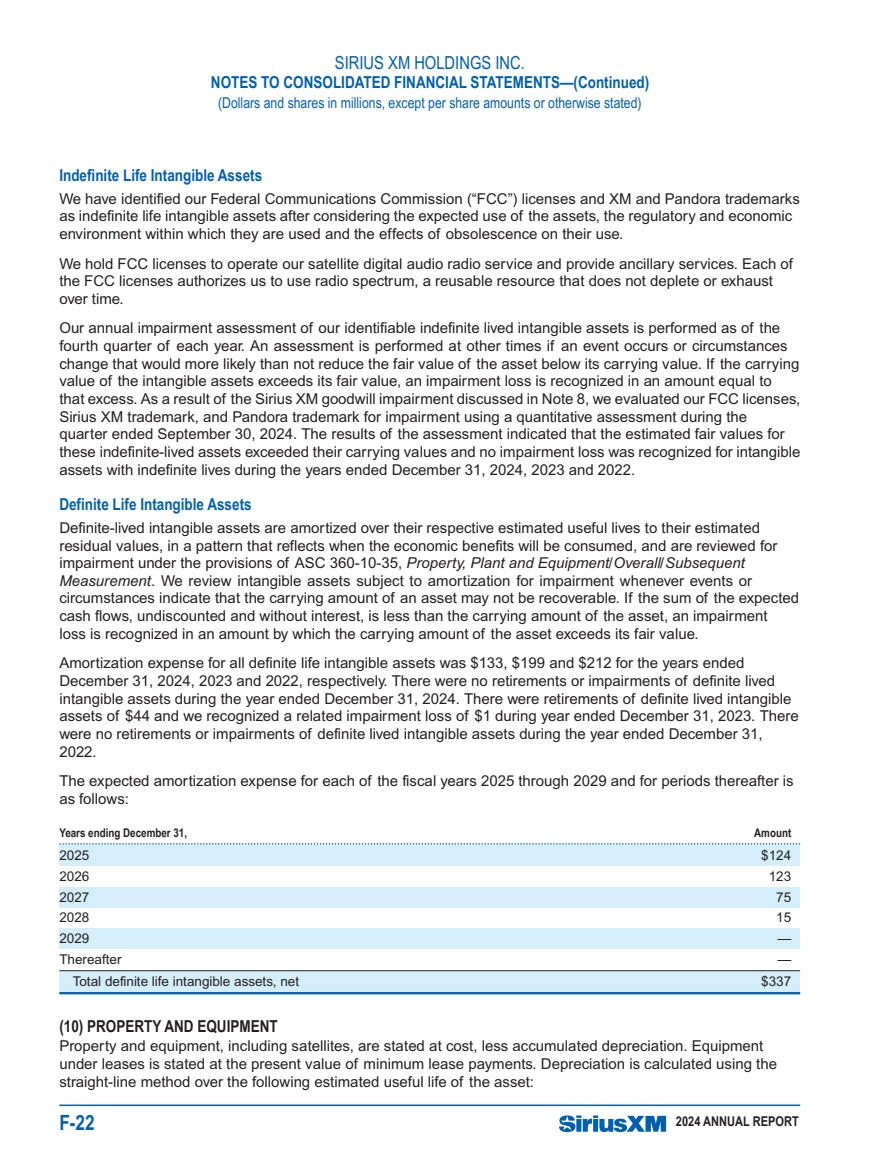
<style>
.page{position:relative;width:891px;height:1161px;background:#fff}
.page>*{position:absolute;margin:0;border:0;box-sizing:border-box;transform-origin:0 0}
.t1{font:700 21px "Nbrlkd Arial Narrow";color:#0160ad}
.t2{font:18px "Wxffjl Arial Narrow";color:#0160ad}
.t3{font:700 16.5px "Nbrlkd Arial Narrow";color:#0160ad}
.t4{font:700 16.5px "Nbrlkd Arial Narrow";color:#231f20}
.t5{font:15px/17.7px "Xltspm Arial MT Pro";color:#231f20}
.t6{font:italic 15px "Fbhmlb Arial MT Pro";color:#231f20}
.t7{font:15px "Wxffjl Arial Narrow";color:#0160ad}
.t8{font:13.5px "Xltspm Arial MT Pro";color:#231f20}
.t9{font:700 13.5px "Nbrlkd Arial Narrow";color:#231f20}
.t10{font:700 12px "Nbrlkd Arial Narrow";color:#231f20}
.s1{font-family:"Xltspm Arial MT Pro";font-style:normal}
.s2{font-family:"Fbhmlb Arial MT Pro";font-style:italic}
</style>
<div class="page">
<div style="left:59px;top:844px;width:741px;height:22px;background:#d4effb"></div>
<div style="left:59px;top:887px;width:741px;height:20px;background:#d4effb"></div>
<div style="left:59px;top:928px;width:741px;height:21px;background:#d4effb"></div>
<div style="left:59px;top:971px;width:741px;height:23px;background:#d4effb"></div>
<svg style="left:59px;top:843px;width:741px;height:2px"></svg>
<hr style="left:59px;top:970px;width:741px;height:1px;background:#231f20">
<hr style="left:59px;top:992px;width:741px;height:2px;background:#0160ad">
<hr style="left:59px;top:1105px;width:741px;height:1px;background:#0160ad">
<svg style="left:559px;top:1115px;width:107px;height:17px"></svg>
<p class="t2" style="left:335px;top:52px;width:191px">SIRIUS XM HOLDINGS INC.</p>
<p class="t3" style="left:211px;top:73px;width:440px">NOTES TO CONSOLIDATED FINANCIAL STATEMENTS—(Continued)</p>
<p class="t7" style="left:218px;top:94px;width:425px">(Dollars and shares in millions, except per share amounts or otherwise stated)</p>
<p class="t3" style="left:59px;top:166px;width:204px">Indefinite Life Intangible Assets</p>
<p class="t5" style="left:59px;top:191px;width:742px">We have identified our Federal Communications Commission (“FCC”) licenses and XM and Pandora trademarks as indefinite life intangible assets after considering the expected use of the assets, the regulatory and economic environment within which they are used and the effects of obsolescence on their use.</p>
<p class="t5" style="left:59px;top:256px;width:735px">We hold FCC licenses to operate our satellite digital audio radio service and provide ancillary services. Each of the FCC licenses authorizes us to use radio spectrum, a reusable resource that does not deplete or exhaust over time.</p>
<p class="t5" style="left:59px;top:321px;width:743px">Our annual impairment assessment of our identifiable indefinite lived intangible assets is performed as of the fourth quarter of each year. An assessment is performed at other times if an event occurs or circumstances change that would more likely than not reduce the fair value of the asset below its carrying value. If the carrying value of the intangible assets exceeds its fair value, an impairment loss is recognized in an amount equal to that excess. As a result of the Sirius XM goodwill impairment discussed in Note 8, we evaluated our FCC licenses, Sirius XM trademark, and Pandora trademark for impairment using a quantitative assessment during the<br>quarter ended September 30, 2024. The results of the assessment indicated that the estimated fair values for these indefinite-lived assets exceeded their carrying values and no impairment loss was recognized for intangible assets with indefinite lives during the years ended December 31, 2024, 2023 and 2022.</p>
<p class="t3" style="left:59px;top:495px;width:194px">Definite Life Intangible Assets</p>
<p class="t5" style="left:59px;top:520px;width:719px">Definite-lived intangible assets are amortized over their respective estimated useful lives to their estimated residual values, in a pattern that reflects when the economic benefits will be consumed, and are reviewed for</p>
<p class="t6" style="left:59px;top:558px;width:687px"><span class="s1">impairment under the provisions of ASC 360-10-35,</span> Property, Plant and Equipment/Overall/Subsequent</p>
<p class="t5" style="left:59px;top:573px;width:741px"><span class="s2">Measurement</span>. We review intangible assets subject to amortization for impairment whenever events or circumstances indicate that the carrying amount of an asset may not be recoverable. If the sum of the expected cash flows, undiscounted and without interest, is less than the carrying amount of the asset, an impairment<br>loss is recognized in an amount by which the carrying amount of the asset exceeds its fair value.</p>
<p class="t5" style="left:59px;top:656px;width:741px">Amortization expense for all definite life intangible assets was $133, $199 and $212 for the years ended December 31, 2024, 2023 and 2022, respectively. There were no retirements or impairments of definite lived intangible assets during the year ended December 31, 2024. There were retirements of definite lived intangible assets of $44 and we recognized a related impairment loss of $1 during year ended December 31, 2023. There were no retirements or impairments of definite lived intangible assets during the year ended December 31, 2022.</p>
<p class="t5" style="left:59px;top:774px;width:736px">The expected amortization expense for each of the fiscal years 2025 through 2029 and for periods thereafter is as follows:</p>
<p class="t10" style="left:59px;top:826px;width:129px">Years ending December 31,</p>
<p class="t10" style="left:754px;top:826px;width:39px">Amount</p>
<p class="t8" style="left:59px;top:850px;width:31px">2025</p>
<p class="t8" style="left:761px;top:850px;width:31px">$124</p>
<p class="t8" style="left:59px;top:871px;width:31px">2026</p>
<p class="t8" style="left:769px;top:871px;width:24px">123</p>
<p class="t8" style="left:59px;top:892px;width:31px">2027</p>
<p class="t8" style="left:776px;top:892px;width:16px">75</p>
<p class="t8" style="left:59px;top:913px;width:31px">2028</p>
<p class="t8" style="left:776px;top:913px;width:16px">15</p>
<p class="t8" style="left:59px;top:934px;width:31px">2029</p>
<p class="t8" style="left:778px;top:934px;width:15px">—</p>
<p class="t8" style="left:59px;top:955px;width:64px">Thereafter</p>
<p class="t8" style="left:778px;top:955px;width:15px">—</p>
<p class="t8" style="left:73px;top:977px;width:228px">Total definite life intangible assets, net</p>
<p class="t8" style="left:761px;top:977px;width:31px">$337</p>
<p class="t4" style="left:59px;top:1016px;width:220px">(10) PROPERTY AND EQUIPMENT</p>
<p class="t5" style="left:59px;top:1038px;width:719px">Property and equipment, including satellites, are stated at cost, less accumulated depreciation. Equipment under leases is stated at the present value of minimum lease payments. Depreciation is calculated using the straight-line method over the following estimated useful life of the asset:</p>
<h1 class="t1" style="left:59px;top:1110px;width:37px">F-22</h1>
<p class="t9" style="left:676px;top:1114px;width:124px">2024 ANNUAL REPORT</p>
</div>
